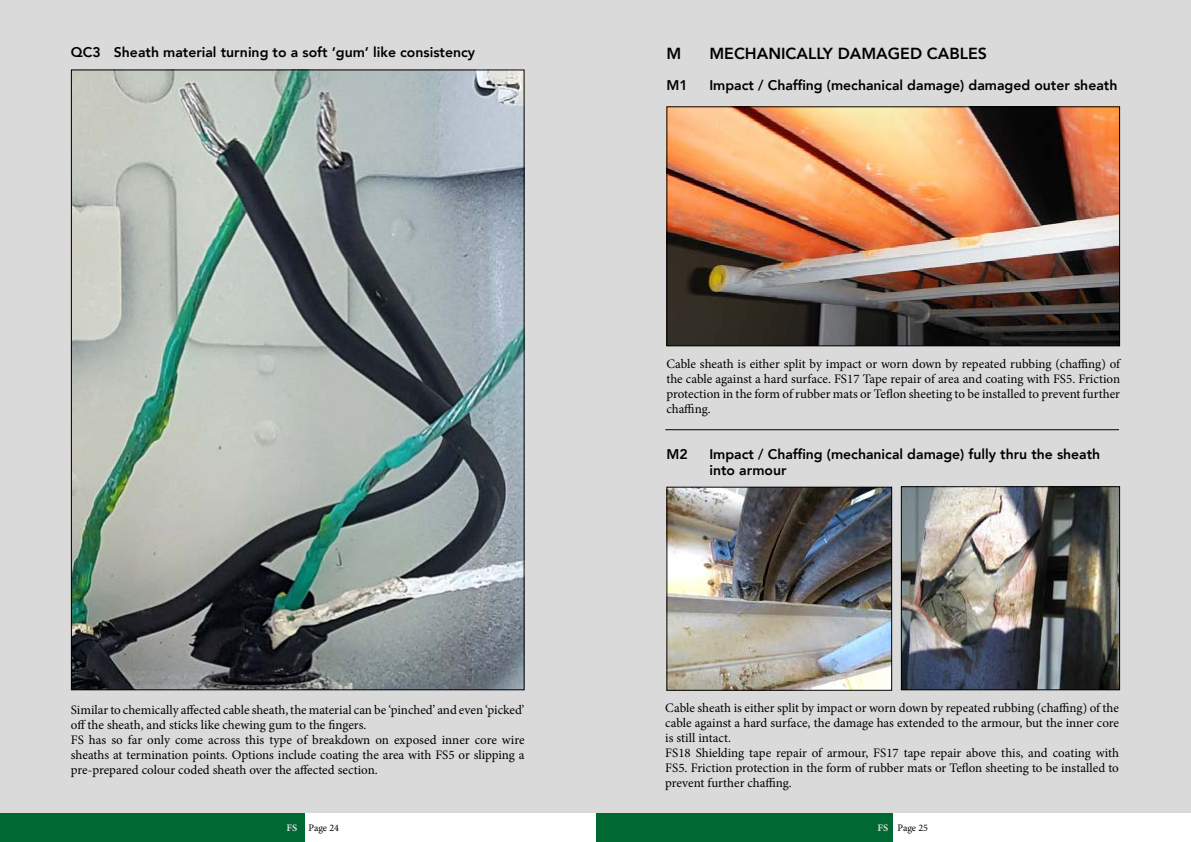
<style>
.page{position:relative;width:1191px;height:842px;background:#fff}
.page>*{position:absolute;margin:0;border:0;box-sizing:border-box;transform-origin:0 0}
.t1{font:800 16px "Avenir";color:#000}
.t2{font:800 14px/16px "Avenir";color:#000}
.t3{font:13px/15px "Minion Pro";color:#000}
.t4{font:10px "Minion Pro";letter-spacing:-.005em;color:#000}
.s1{font-family:"Minion Pro Bold Capt";color:#dadada}
</style>
<div class="page">
<div style="left:0;top:0;width:595px;height:814px;background:#dadada"></div>
<div style="left:595px;top:0;width:596px;height:814px;background:#dadada"></div>
<div style="left:595px;top:814px;width:298px;height:28px;background:#006832"></div>
<div style="left:0;top:814px;width:305px;height:28px;background:#006832"></div>
<img style="left:73px;top:71px;width:449px;height:617px">
<img style="left:668px;top:108px;width:450px;height:236px">
<div style="left:666px;top:106px;width:454px;height:240px;border:1px solid #000"></div>
<img style="left:668px;top:489px;width:222px;height:200px">
<div style="left:666px;top:487px;width:226px;height:204px;border:1px solid #000"></div>
<img style="left:903px;top:488px;width:215px;height:200px">
<div style="left:901px;top:486px;width:219px;height:204px;border:1px solid #000"></div>
<hr style="left:665px;top:429px;width:454px;height:1px;background:#000">
<p class="t2" style="left:71px;top:44px;width:406px">QC3 Sheath material turning to a soft ‘gum’ like consistency</p>
<p class="t3" style="left:71px;top:703px;width:455px">Similar to chemically affected cable sheath, the material can be ‘pinched’ and even ‘picked’ off the sheath, and sticks like chewing gum to the fingers.<br>FS has so far only come across this type of breakdown on exposed inner core wire sheaths at termination points. Options include coating the area with FS5 or slipping a pre-prepared colour coded sheath over the affected section.</p>
<p class="t1" style="left:666px;top:41px;width:16px">M</p>
<p class="t1" style="left:709px;top:41px;width:279px">MECHANICALLY DAMAGED CABLES</p>
<p class="t2" style="left:666px;top:77px;width:23px">M1</p>
<p class="t2" style="left:709px;top:77px;width:409px">Impact / Chaffing (mechanical damage) damaged outer sheath</p>
<p class="t3" style="left:666px;top:357px;width:455px;text-align:justify">Cable sheath is either split by impact or worn down by repeated rubbing (chaffing) of the cable against a hard surface. FS17 Tape repair of area and coating with FS5. Friction protection in the form of rubber mats or Teflon sheeting to be installed to prevent further chaffing.</p>
<p class="t2" style="left:666px;top:447px;width:23px">M2</p>
<p class="t2" style="left:709px;top:447px;width:392px">Impact / Chaffing (mechanical damage) fully thru the sheath into armour</p>
<p class="t3" style="left:665px;top:701px;width:455px">Cable sheath is either split by impact or worn down by repeated rubbing (chaffing) of the cable against a hard surface, the damage has extended to the armour, but the inner core is still intact.<br>FS18 Shielding tape repair of armour, FS17 tape repair above this, and coating with FS5. Friction protection in the form of rubber mats or Teflon sheeting to be installed to prevent further chaffing.</p>
<p class="t4" style="left:286px;top:821px;width:54px"><span class="s1">FS</span> Page 24</p>
<p class="t4" style="left:877px;top:821px;width:52px"><span class="s1">FS</span> Page 25</p>
</div>
